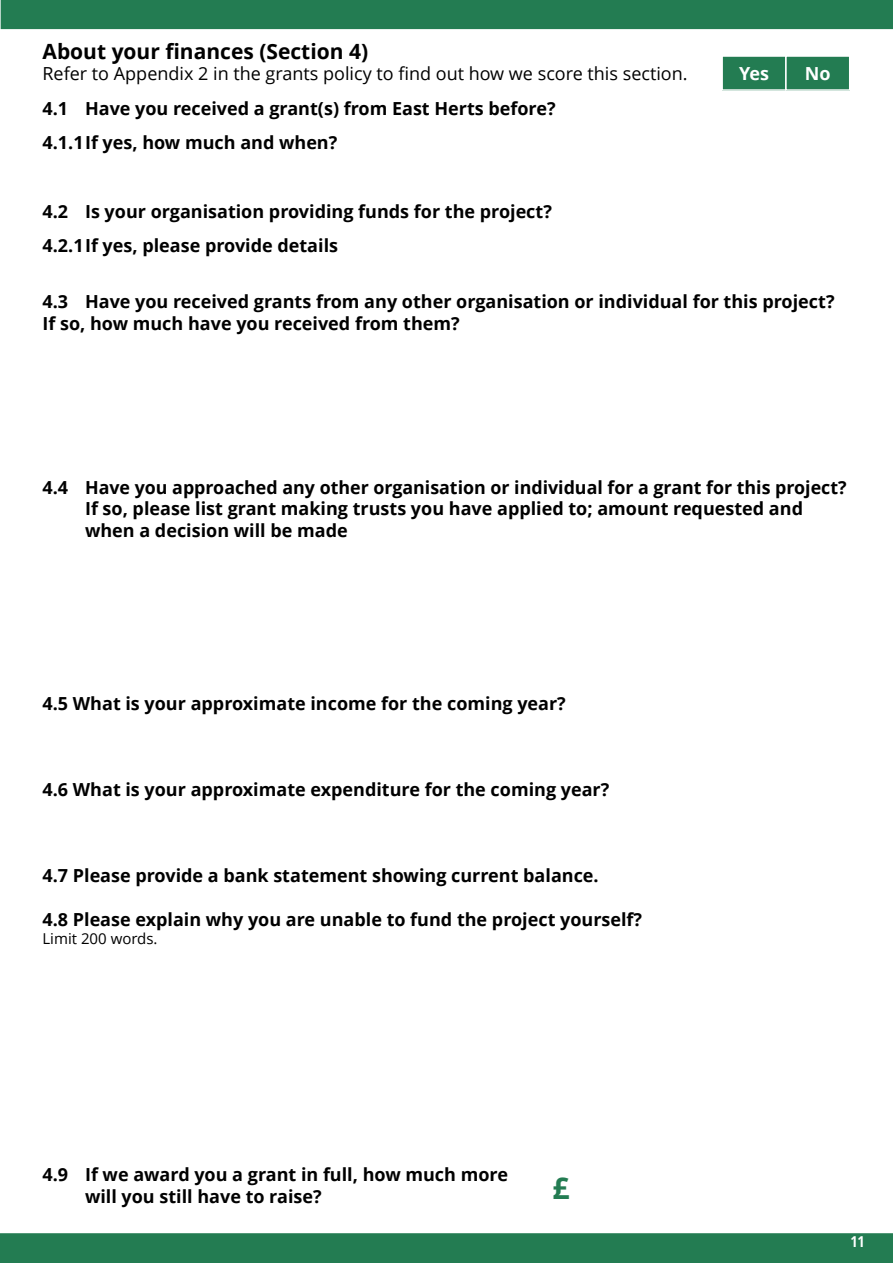
<style>
.page{position:relative;width:893px;height:1263px;background:#fff}
.page>*{position:absolute;margin:0;border:0;box-sizing:border-box;transform-origin:0 0}
.t1{font:700 30px "Open Sans";color:#237c52}
.t2{font:700 21px "Open Sans";color:#000}
.t3{font:700 18px/21.6px "Open Sans";color:#000}
.t4{font:18px "Open Sans";color:#000}
.t5{font:700 18px "Open Sans";color:#fff}
.t6{font:15px "Open Sans";color:#000}
.t7{font:700 condensed 15px "Open Sans";color:#fff}
</style>
<div class="page">
<div style="left:0;top:1233px;width:893px;height:30px;background:#237c52"></div>
<div style="left:0;top:0;width:893px;height:29px;background:#237c52"></div>
<div style="left:722px;top:56px;width:64px;height:34px;background:#237c52"></div>
<div style="left:721px;top:55px;width:66px;height:36px;border:2px solid #fff"></div>
<div style="left:786px;top:56px;width:64px;height:34px;background:#237c52"></div>
<div style="left:785px;top:55px;width:65px;height:36px;border:2px solid #fff"></div>
<p class="t2" style="left:43px;top:36px;width:327px">About your finances (Section 4)</p>
<p class="t4" style="left:43px;top:61px;width:647px">Refer to Appendix 2 in the grants policy to find out how we score this section.</p>
<p class="t3" style="left:43px;top:97px;width:515px">4.1 Have you received a grant(s) from East Herts before?</p>
<p class="t3" style="left:43px;top:131px;width:296px">4.1.1If yes, how much and when?</p>
<p class="t5" style="left:739px;top:61px;width:31px">Yes</p>
<p class="t5" style="left:805px;top:61px;width:27px">No</p>
<p class="t3" style="left:43px;top:200px;width:511px">4.2 Is your organisation providing funds for the project?</p>
<p class="t3" style="left:43px;top:234px;width:297px">4.2.1If yes, please provide details</p>
<p class="t3" style="left:43px;top:290px;width:793px">4.3 Have you received grants from any other organisation or individual for this project?</p>
<p class="t3" style="left:43px;top:312px;width:419px">If so, how much have you received from them?</p>
<p class="t3" style="left:85px;top:476px;width:763px;text-indent:-43px">4.4 Have you approached any other organisation or individual for a grant for this project?<br>If so, please list grant making trusts you have applied to; amount requested and when a decision will be made</p>
<p class="t3" style="left:43px;top:692px;width:525px">4.5 What is your approximate income for the coming year?</p>
<p class="t3" style="left:43px;top:778px;width:568px">4.6 What is your approximate expenditure for the coming year?</p>
<p class="t3" style="left:43px;top:864px;width:558px">4.7 Please provide a bank statement showing current balance.</p>
<p class="t3" style="left:43px;top:908px;width:601px">4.8 Please explain why you are unable to fund the project yourself?</p>
<p class="t6" style="left:43px;top:928px;width:117px">Limit 200 words.</p>
<p class="t3" style="left:85px;top:1163px;width:424px;text-indent:-43px">4.9 If we award you a grant in full, how much more will you still have to raise?</p>
<p class="t1" style="left:553px;top:1167px;width:19px">£</p>
<p class="t7" style="left:850px;top:1231px;width:15px">11</p>
</div>
